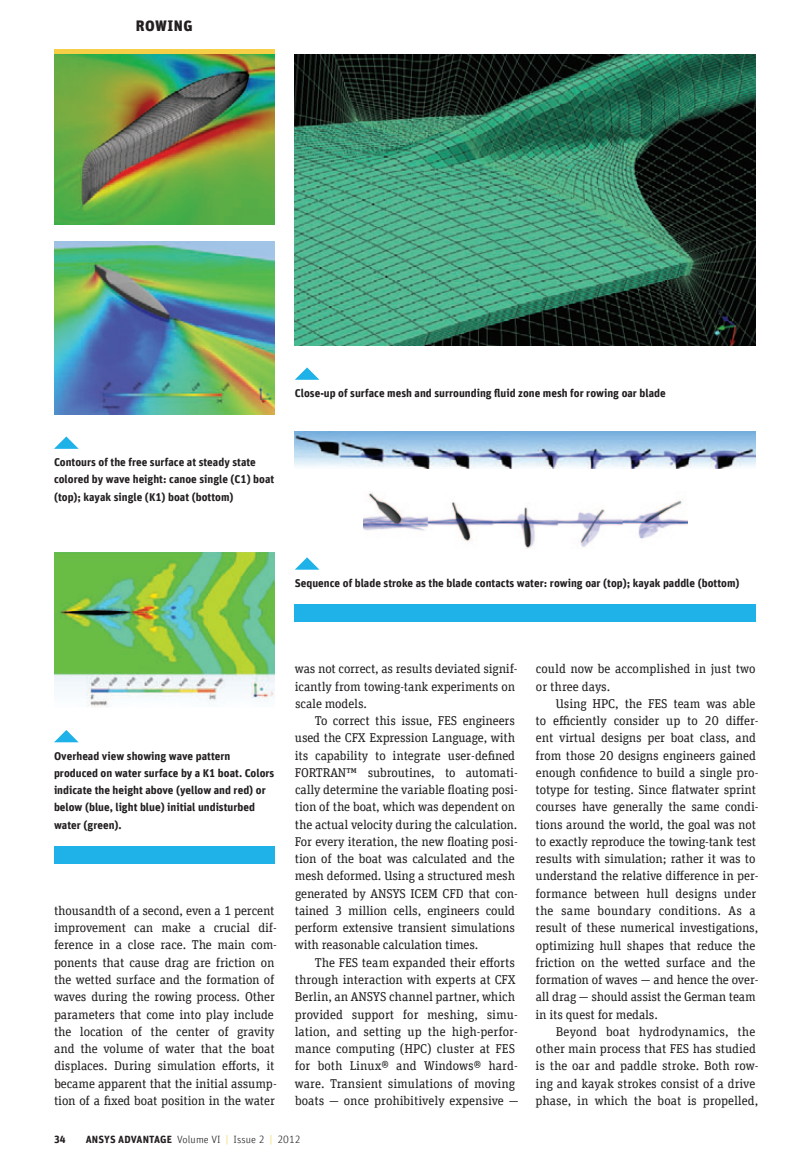
<style>
.page{position:relative;width:810px;height:1170px;background:#fff}
.page>*{position:absolute;margin:0;border:0;box-sizing:border-box;transform-origin:0 0}
.t1{font:900 15px "Unit Offc Pro";letter-spacing:.03em;color:#231f20}
.Body_Copy{font:12.75px/17.2px "Unit Slab Offc Pro";letter-spacing:-.01em;color:#231f20}
.t2{font:700 11.25px/17.2px "Unit Offc Pro";color:#231f20}
.t3{font:300 10.5px "Unit Offc Pro";letter-spacing:.01em;color:#231f20}
.t4{font:700 10.5px "Unit Offc Pro";color:#231f20}
.s1{font-weight:700}
.s2{color:#f6cf46}
</style>
<div class="page">
<img style="left:363px;top:492px;width:324px;height:56px">
<hr style="left:54px;top:50px;width:220px;height:4px;background:#f6cf46">
<img style="left:54px;top:54px;width:220px;height:170px">
<img style="left:54px;top:242px;width:220px;height:172px">
<div style="left:295px;top:604px;width:461px;height:17px;background:#1fb2e8"></div>
<div style="left:54px;top:845px;width:220px;height:18px;background:#1fb2e8"></div>
<svg style="left:54px;top:436px;width:25px;height:13px"></svg>
<svg style="left:54px;top:730px;width:25px;height:12px"></svg>
<svg style="left:295px;top:367px;width:24px;height:13px"></svg>
<svg style="left:295px;top:557px;width:24px;height:12px"></svg>
<img style="left:54px;top:552px;width:220px;height:155px">
<img style="left:295px;top:54px;width:461px;height:291px">
<img style="left:295px;top:431px;width:461px;height:37px">
<p class="t1" style="left:136px;top:14px;width:58px">ROWING</p>
<p class="t2" style="left:295px;top:384px;width:373px">Close-up of surface mesh and surrounding fluid zone mesh for rowing oar blade</p>
<p class="t2" style="left:54px;top:453px;width:222px">Contours of the free surface at steady state colored by wave height: canoe single (C1) boat (top); kayak single (K1) boat (bottom)</p>
<p class="t2" style="left:295px;top:573px;width:446px">Sequence of blade stroke as the blade contacts water: rowing oar (top); kayak paddle (bottom)</p>
<p class="t2" style="left:54px;top:746px;width:222px">Overhead view showing wave pattern produced on water surface by a K1 boat. Colors indicate the height above (yellow and red) or below (blue, light blue) initial undisturbed water (green).</p>
<p class="Body_Copy" style="left:54px;top:901px;width:224px">thousandth of a second, even a 1 percent improvement can make a crucial dif&shy;ference in a close race. The main com&shy;ponents that cause drag are friction on the wetted surface and the formation of waves during the rowing process. Other parameters that come into play include the location of the center of gravity and the volume of water that the boat displaces. During simulation efforts, it became apparent that the initial assump&shy;tion of a fixed boat position in the water</p>
<p class="Body_Copy" style="left:295px;top:659px;width:224px">was not correct, as results deviated signif&shy;icantly from towing-tank experiments on scale models.</p>
<p class="Body_Copy" style="left:295px;top:711px;width:224px;text-indent:20px">To correct this issue, FES engineers used the CFX Expression Language, with its capability to integrate user-defined FORTRAN™ subroutines, to automati&shy;cally determine the variable floating posi&shy;tion of the boat, which was dependent on the actual velocity during the calculation.<br>For every iteration, the new floating posi&shy;tion of the boat was calculated and the mesh deformed. Using a structured mesh generated by ANSYS ICEM CFD that con&shy;tained 3 million cells, engineers could perform extensive transient simulations with reasonable calculation times.</p>
<p class="Body_Copy" style="left:295px;top:953px;width:225px;text-indent:20px">The FES team expanded their efforts through interaction with experts at CFX Berlin, an ANSYS channel partner, which provided support for meshing, simu&shy;lation, and setting up the high-perfor&shy;mance computing (HPC) cluster at FES for both Linux® and Windows® hard&shy;ware. Transient simulations of moving boats — once prohibitively expensive —</p>
<p class="Body_Copy" style="left:536px;top:659px;width:221px">could now be accomplished in just two or three days.</p>
<p class="Body_Copy" style="left:536px;top:694px;width:224px;text-indent:20px">Using HPC, the FES team was able to efficiently consider up to 20 differ&shy;ent virtual designs per boat class, and from those 20 designs engineers gained enough confidence to build a single pro&shy;totype for testing. Since flatwater sprint courses have generally the same condi&shy;tions around the world, the goal was not to exactly reproduce the towing-tank test results with simulation; rather it was to understand the relative difference in per&shy;formance between hull designs under the same boundary conditions. As a result of these numerical investigations, optimizing hull shapes that reduce the friction on the wetted surface and the formation of waves — and hence the over&shy;all drag — should assist the German team in its quest for medals.</p>
<p class="Body_Copy" style="left:536px;top:1022px;width:224px;text-indent:20px">Beyond boat hydrodynamics, the other main process that FES has studied is the oar and paddle stroke. Both row&shy;ing and kayak strokes consist of a drive phase, in which the boat is propelled,</p>
<p class="t4" style="left:54px;top:1131px;width:13px">34</p>
<p class="t3" style="left:86px;top:1132px;width:217px"><span class="s1">ANSYS ADVANTAGE</span> Volume VI <span class="s2">|</span> Issue 2 <span class="s2">|</span> 2012</p>
</div>
